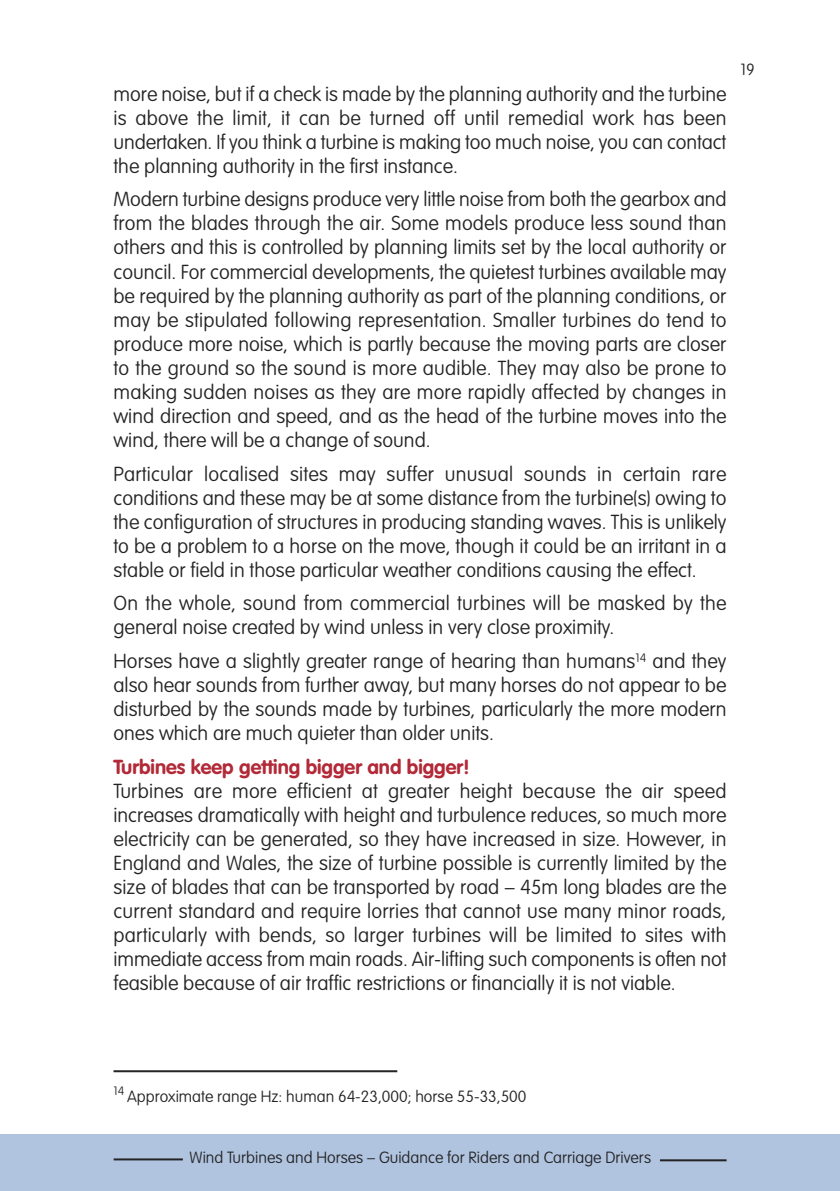
<style>
.page{position:relative;width:840px;height:1191px;background:#fff}
.page>*{position:absolute;margin:0;border:0;box-sizing:border-box;transform-origin:0 0}
.t1{font:100 20px/24px "VAG Rounded LT";color:#252425;text-align:justify}
.t2{font:700 20px "VAG Rounded LT";color:#b22937}
.t3{font:100 16px "VAG Rounded LT";color:#252425}
</style>
<div class="page">
<hr style="left:113px;top:1070px;width:284px;height:2px;background:#252425">
<div style="left:0;top:1134px;width:839px;height:57px;background:#b0c4e0"></div>
<hr style="left:114px;top:1158px;width:69px;height:2px;background:#252425">
<hr style="left:659px;top:1159px;width:67px;height:2px;background:#252425">
<p class="t1" style="left:113px;top:83px;width:614px">more noise, but if a check is made by the planning authority and the turbine is above the limit, it can be turned off until remedial work has been undertaken. If you think a turbine is making too much noise, you can contact the planning authority in the first instance.</p>
<p class="t1" style="left:113px;top:189px;width:614px">Modern turbine designs produce very little noise from both the gearbox and from the blades through the air. Some models produce less sound than others and this is controlled by planning limits set by the local authority or council. For commercial developments, the quietest turbines available may be required by the planning authority as part of the planning conditions, or may be stipulated following representation. Smaller turbines do tend to produce more noise, which is partly because the moving parts are closer to the ground so the sound is more audible. They may also be prone to making sudden noises as they are more rapidly affected by changes in wind direction and speed, and as the head of the turbine moves into the wind, there will be a change of sound.</p>
<p class="t1" style="left:113px;top:463px;width:614px">Particular localised sites may suffer unusual sounds in certain rare conditions and these may be at some distance from the turbine(s) owing to the configuration of structures in producing standing waves. This is unlikely to be a problem to a horse on the move, though it could be an irritant in a stable or field in those particular weather conditions causing the effect.</p>
<p class="t1" style="left:113px;top:593px;width:614px">On the whole, sound from commercial turbines will be masked by the general noise created by wind unless in very close proximity.</p>
<p class="t1" style="left:113px;top:651px;width:614px">Horses have a slightly greater range of hearing than humans<sup>14</sup> and they also hear sounds from further away, but many horses do not appear to be disturbed by the sounds made by turbines, particularly the more modern ones which are much quieter than older units.</p>
<p class="t2" style="left:113px;top:759px;width:358px">Turbines keep getting bigger and bigger!</p>
<p class="t1" style="left:113px;top:781px;width:614px">Turbines are more efficient at greater height because the air speed increases dramatically with height and turbulence reduces, so much more electricity can be generated, so they have increased in size. However, in England and Wales, the size of turbine possible is currently limited by the size of blades that can be transported by road – 45m long blades are the current standard and require lorries that cannot use many minor roads, particularly with bends, so larger turbines will be limited to sites with immediate access from main roads. Air-lifting such components is often not feasible because of air traffic restrictions or financially it is not viable.</p>
<p class="t3" style="left:740px;top:62px;width:16px">19</p>
<p class="t3" style="left:113px;top:1090px;width:414px"><sup>14</sup> Approximate range Hz: human 64-23,000; horse 55-33,500</p>
<p class="t3" style="left:189px;top:1150px;width:462px">Wind Turbines and Horses – Guidance for Riders and Carriage Drivers</p>
</div>
